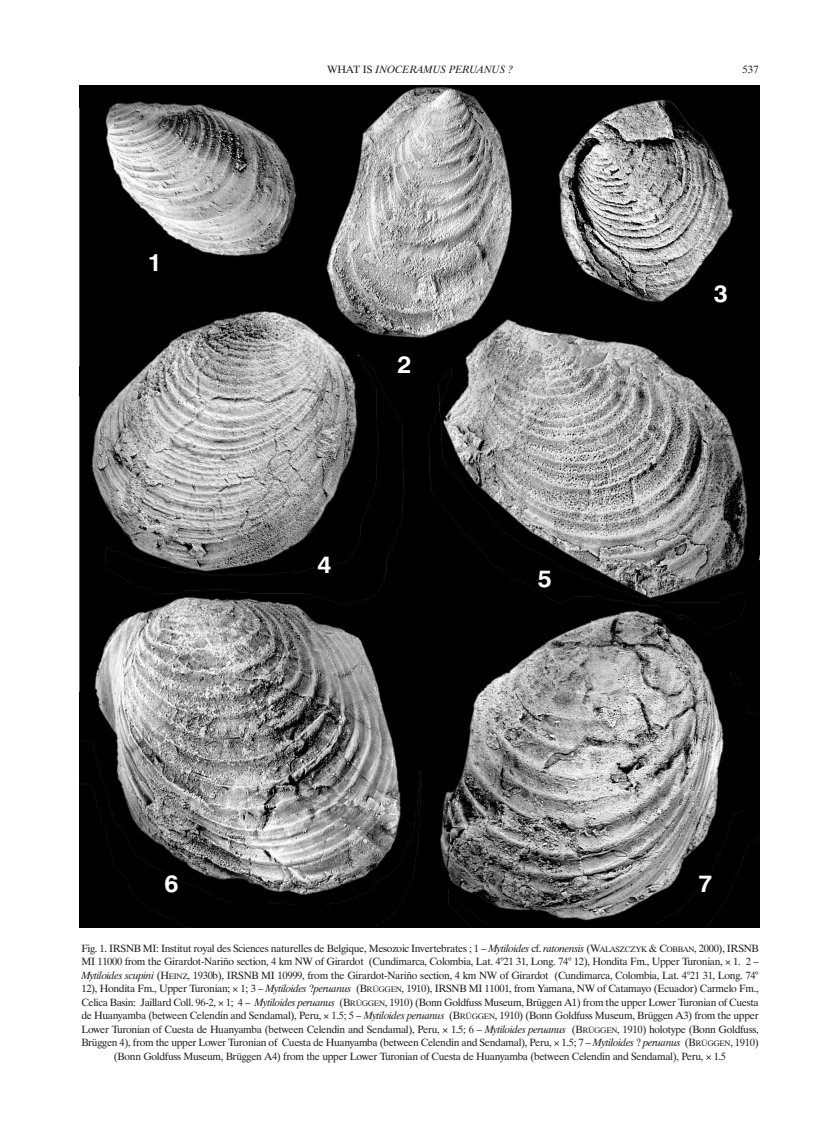
<style>
.page{position:relative;width:837px;height:1148px;background:#fff}
.page>*{position:absolute;margin:0;border:0;box-sizing:border-box;transform-origin:0 0}
.t1{font:700 24px "Swiss 721 PL";color:#fff}
.t2{font:10.5px/13.5px "Dutch 801 PL";letter-spacing:-.03em;color:#231f20;text-align:center}
.t3{font:italic 10.5px "Dutch 801 PL";color:#231f20}
.s1{font-style:normal}
.s2{font-style:italic}
.s3{font-size:7.8px}
</style>
<div class="page">
<img style="left:80px;top:85px;width:679px;height:842px">
<h1 class="t1" style="left:148px;top:254px;width:16px">1</h1>
<p class="t3" style="left:327px;top:65px;width:188px"><span class="s1">WHAT IS</span> INOCERAMUS PERUANUS ?</p>
<p class="t2" style="left:743px;top:64px;width:18px">537</p>
<h1 class="t1" style="left:398px;top:356px;width:16px">2</h1>
<h1 class="t1" style="left:317px;top:555px;width:16px">4</h1>
<h1 class="t1" style="left:538px;top:569px;width:16px">5</h1>
<h1 class="t1" style="left:714px;top:284px;width:16px">3</h1>
<h1 class="t1" style="left:164px;top:874px;width:16px">6</h1>
<h1 class="t1" style="left:698px;top:874px;width:16px">7</h1>
<p class="t2" style="left:81px;top:942px;width:679px">Fig. 1. IRSNB MI: Institut royal des Sciences naturelles de Belgique, Mesozoic Invertebrates ; 1 – <span class="s2">Mytiloides</span> cf. <span class="s2">ratonensis</span> (W<span class="s3">ALASZCZYK</span> &amp; C<span class="s3">OBBAN</span>, 2000), IRSNB MI 11000 from the Girardot-Nariño section, 4 km NW of Girardot (Cundimarca, Colombia, Lat. 4°21 31, Long. 74° 12), Hondita Fm., Upper Turonian, 1. 2 – <span class="s2">Mytiloides scupini</span> (H<span class="s3">EINZ</span>, 1930b), IRSNB MI 10999, from the Girardot-Nariño section, 4 km NW of Girardot (Cundimarca, Colombia, Lat. 4°21 31, Long. 74° 12), Hondita Fm., Upper Turonian; 1; 3 – <span class="s2">Mytiloides</span> ?<span class="s2">peruanus</span> (B<span class="s3">RÜGGEN</span>, 1910), IRSNB MI 11001, from Yamana, NW of Catamayo (Ecuador) Carmelo Fm., Celica Basin: Jaillard Coll. 96-2, 1; 4 – <span class="s2">Mytiloides peruanus</span> (B<span class="s3">RÜGGEN</span>, 1910) (Bonn Goldfuss Museum, Brüggen A1) from the upper Lower Turonian of Cuesta de Huanyamba (between Celendin and Sendamal), Peru, 1.5; 5 – <span class="s2">Mytiloides peruanus</span> (B<span class="s3">RÜGGEN</span>, 1910) (Bonn Goldfuss Museum, Brüggen A3) from the upper Lower Turonian of Cuesta de Huanyamba (between Celendin and Sendamal), Peru, 1.5; 6 – <span class="s2">Mytiloides peruanus</span> (B<span class="s3">RÜGGEN</span>, 1910) holotype (Bonn Goldfuss, Brüggen 4), from the upper Lower Turonian of Cuesta de Huanyamba (between Celendin and Sendamal), Peru, 1.5; 7 – <span class="s2">Mytiloides</span> ? <span class="s2">peruanus</span> (B<span class="s3">RÜGGEN</span>, 1910) (Bonn Goldfuss Museum, Brüggen A4) from the upper Lower Turonian of Cuesta de Huanyamba (between Celendin and Sendamal), Peru, 1.5</p>
</div>
